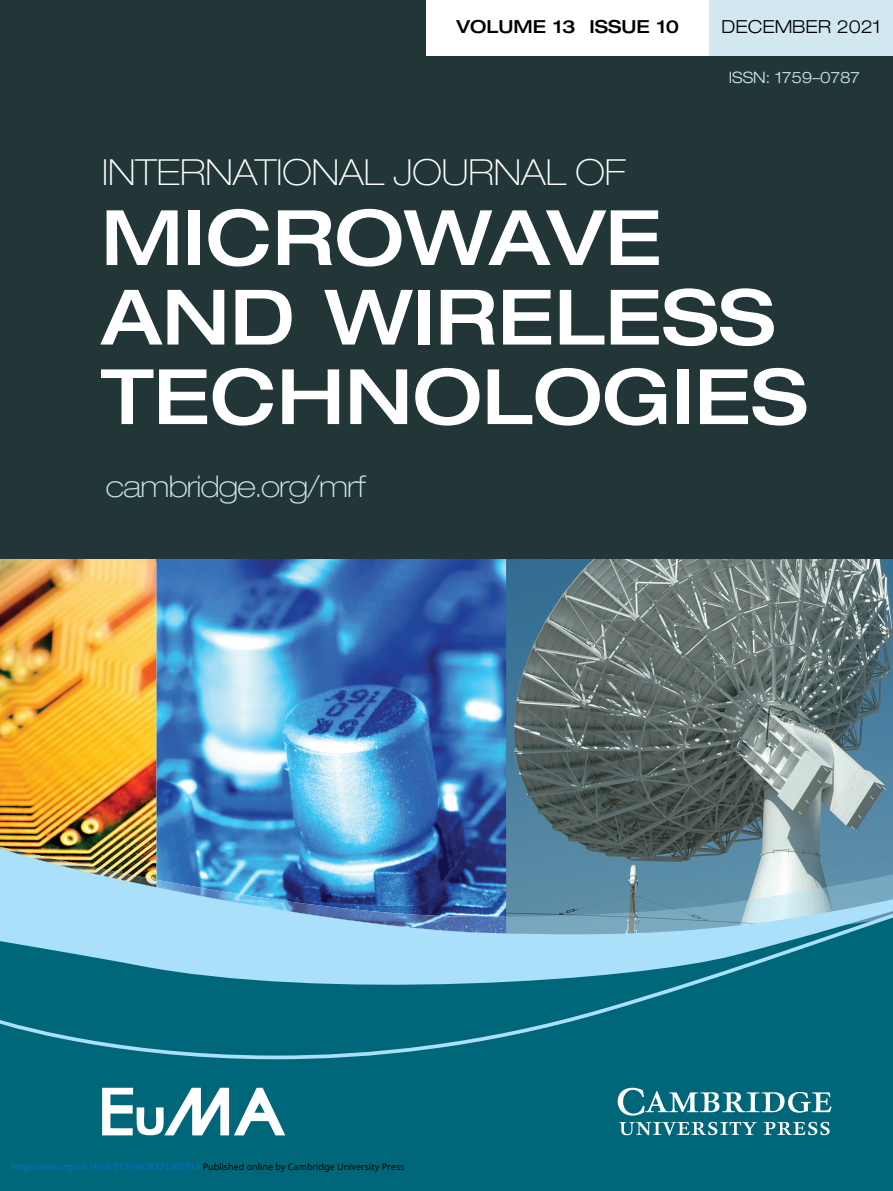
<style>
.page{position:relative;width:893px;height:1191px;background:#fff}
.page>*{position:absolute;margin:0;border:0;box-sizing:border-box;transform-origin:0 0}
.t1{font:500 expanded 76.5px/79.5px "Helvetica Neue";color:#fff}
.t2{font:100 expanded 36px "Helvetica Neue";color:#fff}
.t3{font:100 expanded 30px "Helvetica Neue";letter-spacing:-.025em;color:#d2e8f0}
.t4{font:500 expanded 18px "Helvetica Neue";color:#000}
.t5{font:300 expanded 18px "Helvetica Neue";color:#000}
.t6{font:300 expanded 15.75px "Helvetica Neue";color:#d2e8f0}
.t7{font:9px "Noto Sans";color:#0172cf}
.s1{color:#000}
</style>
<div class="page">
<div style="left:0;top:0;width:893px;height:561px;background:#223637"></div>
<div style="left:427px;top:0;width:282px;height:55px;background:#fff"></div>
<div style="left:709px;top:0;width:184px;height:55px;background:#d2e8f0"></div>
<img style="left:506px;top:560px;width:387px;height:263px">
<img style="left:0;top:560px;width:157px;height:283px">
<img style="left:157px;top:560px;width:349px;height:263px">
<div style="left:0;top:1059px;width:893px;height:132px;background:#00677a"></div>
<div style="left:0;top:843px;width:893px;height:216px;background:#00677a"></div>
<svg style="left:1px;top:823px;width:892px;height:177px;background:#649cb5"></svg>
<svg style="left:618px;top:1087px;width:214px;height:28px"></svg>
<svg style="left:619px;top:1121px;width:138px;height:14px;background:#4c94a1"></svg>
<svg style="left:764px;top:1121px;width:66px;height:14px"></svg>
<svg style="left:102px;top:1087px;width:183px;height:49px"></svg>
<h3 class="t4" style="left:457px;top:20px;width:224px">VOLUME 13 ISSUE 10</h3>
<h3 class="t5" style="left:721px;top:20px;width:161px">DECEMBER 2021</h3>
<h3 class="t6" style="left:729px;top:72px;width:133px">ISSN: 1759–0787</h3>
<h2 class="t2" style="left:102px;top:160px;width:525px">INTERNATIONAL JOURNAL OF</h2>
<h1 class="t1" style="left:101px;top:206px;width:708px">MICROWAVE<br>AND WIRELESS<br>TECHNOLOGIES</h1>
<h3 class="t3" style="left:106px;top:475px;width:261px">cambridge.org/mrf</h3>
<p class="t7" style="left:12px;top:1160px;width:394px">https://doi.org/10.1017/S1759078721001513 <span class="s1">Published online by Cambridge University Press</span></p>
</div>
